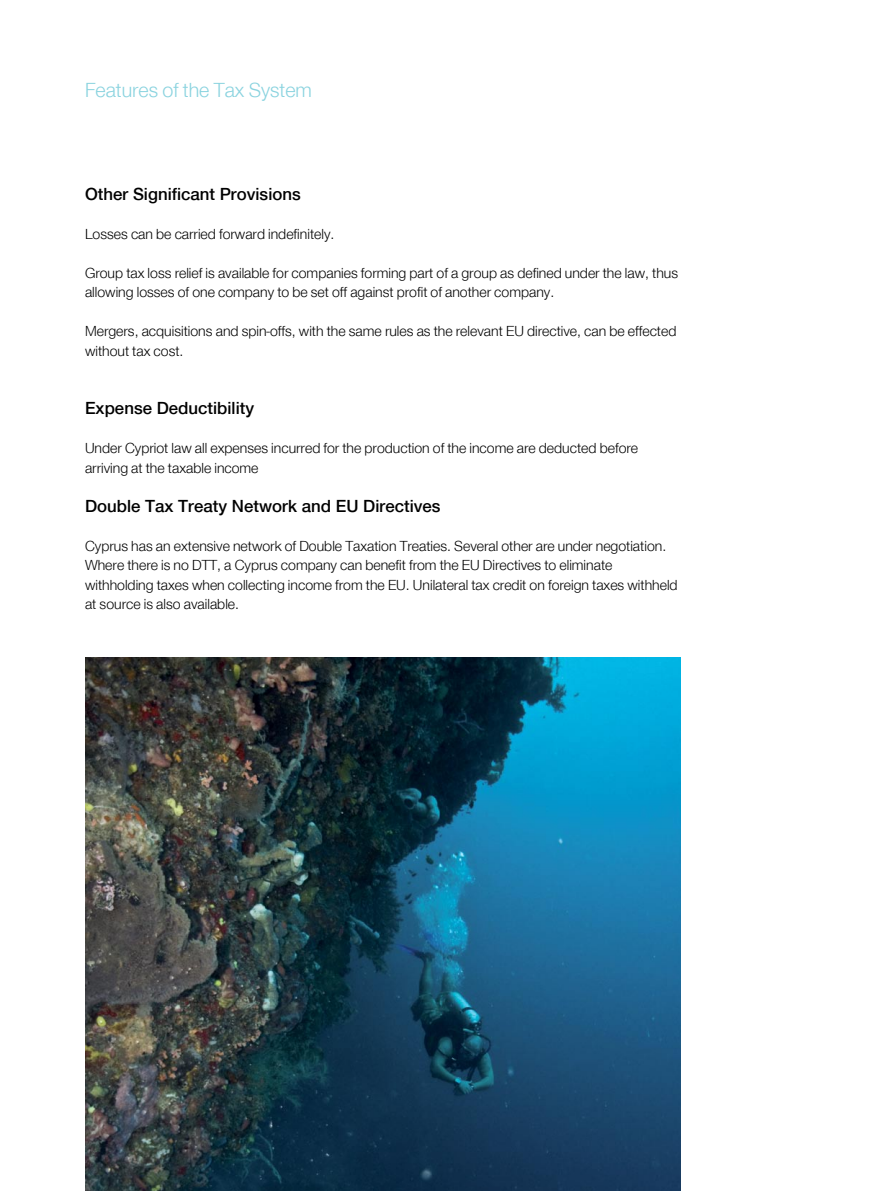
<style>
.page{position:relative;width:893px;height:1191px;background:#fff}
.page>*{position:absolute;margin:0;border:0;box-sizing:border-box;transform-origin:0 0}
.t1{font:300 21px "CF Helvetica";color:#8ad3df}
.t2{font:500 18px "CF Helvetica";color:#000}
.t3{font:300 15px/19.5px "CF Helvetica";color:#000}
</style>
<div class="page">
<img style="left:85px;top:658px;width:596px;height:533px">
<h1 class="t1" style="left:85px;top:78px;width:228px">Features of the Tax System</h1>
<p class="t2" style="left:85px;top:184px;width:217px">Other Significant Provisions</p>
<p class="t3" style="left:85px;top:224px;width:251px">Losses can be carried forward indefinitely.</p>
<p class="t3" style="left:85px;top:263px;width:595px">Group tax loss relief is available for companies forming part of a group as defined under the law, thus allowing losses of one company to be set off against profit of another company.</p>
<p class="t3" style="left:85px;top:321px;width:593px">Mergers, acquisitions and spin-offs, with the same rules as the relevant EU directive, can be effected without tax cost.</p>
<p class="t2" style="left:85px;top:398px;width:171px">Expense Deductibility</p>
<p class="t3" style="left:85px;top:438px;width:555px">Under Cypriot law all expenses incurred for the production of the income are deducted before arriving at the taxable income</p>
<p class="t2" style="left:85px;top:496px;width:357px">Double Tax Treaty Network and EU Directives</p>
<p class="t3" style="left:85px;top:536px;width:594px">Cyprus has an extensive network of Double Taxation Treaties. Several other are under negotiation.<br>Where there is no DTT, a Cyprus company can benefit from the EU Directives to eliminate withholding taxes when collecting income from the EU. Unilateral tax credit on foreign taxes withheld at source is also available.</p>
</div>
